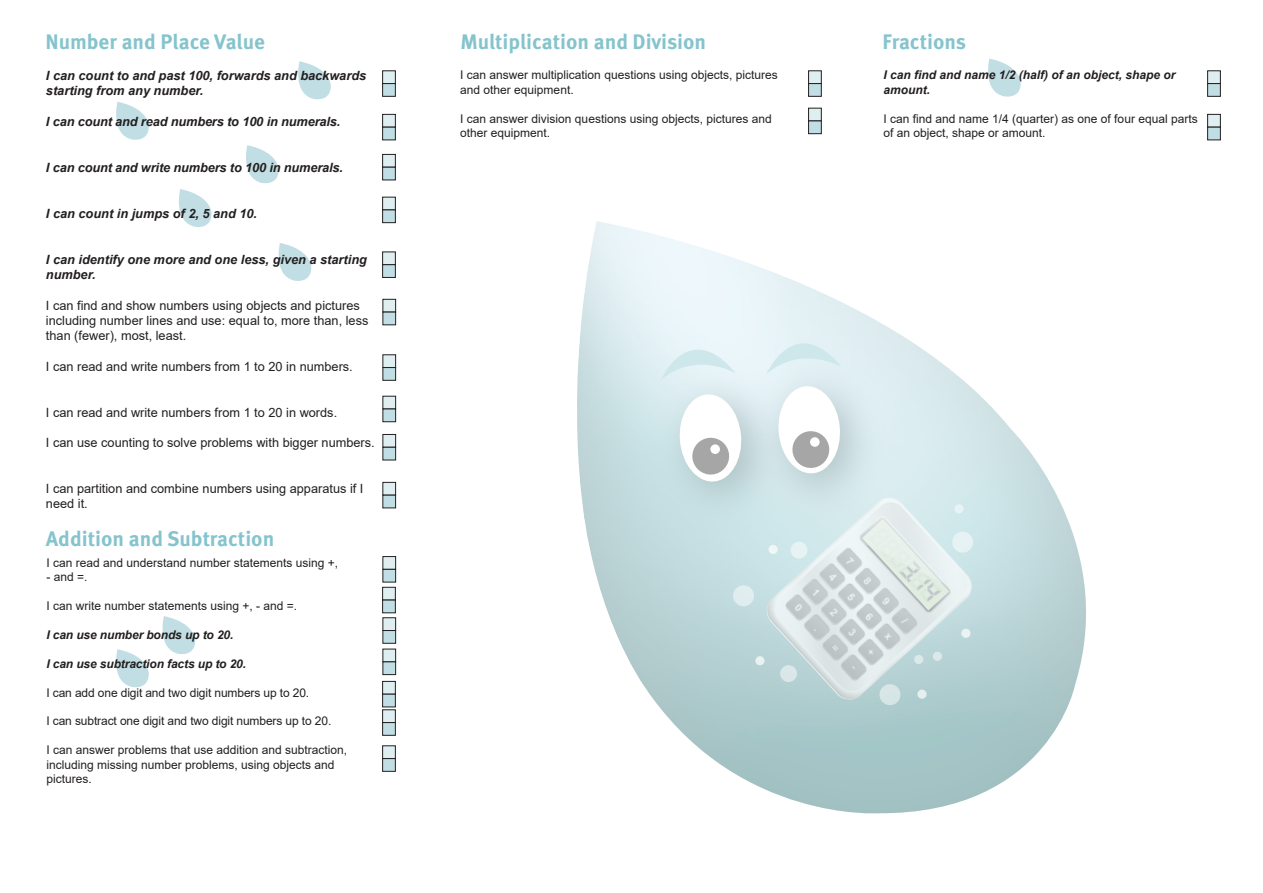
<style>
.page{position:relative;width:1263px;height:893px;background:#fff}
.page>*{position:absolute;margin:0;border:0;box-sizing:border-box;transform-origin:0 0}
.t1{font:700 21px "Meta OT";color:#85c4cd}
.t2{font:12.75px/15.3px "Arial";color:#231f20}
.t3{font:italic 700 12.75px/15.3px "Arial";color:#231f20}
.t4{font:12px/14.4px "Arial";color:#231f20}
.t5{font:italic 700 12px/14.4px "Arial";letter-spacing:-.01em;color:#231f20}
</style>
<div class="page">
<svg style="left:298px;top:61px;width:33px;height:39px"></svg>
<svg style="left:988px;top:59px;width:33px;height:38px"></svg>
<svg style="left:116px;top:102px;width:33px;height:38px"></svg>
<svg style="left:246px;top:145px;width:33px;height:39px"></svg>
<svg style="left:278px;top:243px;width:34px;height:38px"></svg>
<svg style="left:116px;top:649px;width:33px;height:39px"></svg>
<svg style="left:162px;top:616px;width:34px;height:38px"></svg>
<svg style="left:179px;top:189px;width:33px;height:38px"></svg>
<div style="left:382px;top:70px;width:14px;height:14px;background:#dfeef0;border:1px solid #231f20"></div>
<div style="left:382px;top:83px;width:14px;height:14px;background:#c1dee4;border:1px solid #231f20"></div>
<div style="left:382px;top:299px;width:14px;height:13px;background:#dfeef0;border:1px solid #231f20"></div>
<div style="left:382px;top:312px;width:14px;height:13px;background:#c1dee4;border:1px solid #231f20"></div>
<div style="left:382px;top:354px;width:14px;height:14px;background:#dfeef0;border:1px solid #231f20"></div>
<div style="left:382px;top:367px;width:14px;height:14px;background:#c1dee4;border:1px solid #231f20"></div>
<div style="left:382px;top:396px;width:14px;height:13px;background:#dfeef0;border:1px solid #231f20"></div>
<div style="left:382px;top:409px;width:14px;height:13px;background:#c1dee4;border:1px solid #231f20"></div>
<div style="left:382px;top:556px;width:14px;height:14px;background:#dfeef0;border:1px solid #231f20"></div>
<div style="left:382px;top:569px;width:14px;height:13px;background:#c1dee4;border:1px solid #231f20"></div>
<div style="left:382px;top:114px;width:14px;height:14px;background:#dfeef0;border:1px solid #231f20"></div>
<div style="left:382px;top:127px;width:14px;height:13px;background:#c1dee4;border:1px solid #231f20"></div>
<div style="left:382px;top:154px;width:14px;height:14px;background:#dfeef0;border:1px solid #231f20"></div>
<div style="left:382px;top:167px;width:14px;height:13px;background:#c1dee4;border:1px solid #231f20"></div>
<div style="left:382px;top:197px;width:14px;height:13px;background:#dfeef0;border:1px solid #231f20"></div>
<div style="left:382px;top:210px;width:14px;height:13px;background:#c1dee4;border:1px solid #231f20"></div>
<div style="left:382px;top:252px;width:14px;height:13px;background:#dfeef0;border:1px solid #231f20"></div>
<div style="left:382px;top:264px;width:14px;height:14px;background:#c1dee4;border:1px solid #231f20"></div>
<img style="left:577px;top:221px;width:509px;height:593px">
<img style="left:637px;top:352px;width:129px;height:192px">
<img style="left:736px;top:344px;width:167px;height:192px">
<svg style="left:678px;top:393px;width:65px;height:90px"></svg>
<svg style="left:777px;top:385px;width:65px;height:90px"></svg>
<div style="left:710px;top:444px;width:10px;height:10px;background:#fff;border-radius:50%"></div>
<div style="left:810px;top:437px;width:10px;height:10px;background:#fff;border-radius:50%"></div>
<svg style="left:660px;top:316px;width:76px;height:64px;background:#e4f2f6"></svg>
<svg style="left:766px;top:310px;width:76px;height:64px;background:#e0eff3"></svg>
<img style="left:766px;top:497px;width:206px;height:203px">
<div style="left:952px;top:532px;width:21px;height:21px;background:#e6f2f4;border-radius:50%"></div>
<div style="left:733px;top:585px;width:21px;height:21px;background:#e0edef;border-radius:50%"></div>
<div style="left:879px;top:684px;width:21px;height:21px;background:#d6e6e6;border-radius:50%"></div>
<div style="left:755px;top:656px;width:9px;height:9px;background:#e9f1f1;border-radius:50%"></div>
<div style="left:954px;top:504px;width:9px;height:9px;background:#e8f3f5;border-radius:50%"></div>
<div style="left:914px;top:655px;width:9px;height:9px;background:#dbe9ea;border-radius:50%"></div>
<div style="left:780px;top:665px;width:17px;height:17px;background:#dae7e8;border-radius:50%"></div>
<div style="left:790px;top:542px;width:17px;height:17px;background:#e6f2f4;border-radius:50%"></div>
<svg style="left:768px;top:545px;width:10px;height:9px"></svg>
<div style="left:917px;top:690px;width:9px;height:9px;background:#e6efef;border-radius:50%"></div>
<div style="left:961px;top:629px;width:9px;height:9px;background:#eaf2f3;border-radius:50%"></div>
<div style="left:933px;top:652px;width:9px;height:9px;background:#dbe9ea;border-radius:50%"></div>
<div style="left:808px;top:70px;width:14px;height:14px;background:#dfeef0;border:1px solid #231f20"></div>
<div style="left:808px;top:83px;width:14px;height:14px;background:#c1dee4;border:1px solid #231f20"></div>
<div style="left:1207px;top:70px;width:14px;height:14px;background:#dfeef0;border:1px solid #231f20"></div>
<div style="left:1207px;top:83px;width:14px;height:14px;background:#c1dee4;border:1px solid #231f20"></div>
<div style="left:1207px;top:114px;width:14px;height:13px;background:#dfeef0;border:1px solid #231f20"></div>
<div style="left:1207px;top:127px;width:14px;height:13px;background:#c1dee4;border:1px solid #231f20"></div>
<div style="left:382px;top:587px;width:14px;height:13px;background:#dfeef0;border:1px solid #231f20"></div>
<div style="left:382px;top:600px;width:14px;height:13px;background:#c1dee4;border:1px solid #231f20"></div>
<div style="left:382px;top:617px;width:14px;height:14px;background:#dfeef0;border:1px solid #231f20"></div>
<div style="left:382px;top:630px;width:14px;height:14px;background:#c1dee4;border:1px solid #231f20"></div>
<div style="left:382px;top:649px;width:14px;height:13px;background:#dfeef0;border:1px solid #231f20"></div>
<div style="left:382px;top:661px;width:14px;height:14px;background:#c1dee4;border:1px solid #231f20"></div>
<div style="left:382px;top:681px;width:14px;height:13px;background:#dfeef0;border:1px solid #231f20"></div>
<div style="left:382px;top:694px;width:14px;height:13px;background:#c1dee4;border:1px solid #231f20"></div>
<div style="left:382px;top:709px;width:14px;height:14px;background:#dfeef0;border:1px solid #231f20"></div>
<div style="left:382px;top:722px;width:14px;height:14px;background:#c1dee4;border:1px solid #231f20"></div>
<div style="left:382px;top:745px;width:14px;height:14px;background:#dfeef0;border:1px solid #231f20"></div>
<div style="left:382px;top:758px;width:14px;height:14px;background:#c1dee4;border:1px solid #231f20"></div>
<div style="left:808px;top:108px;width:14px;height:13px;background:#dfeef0;border:1px solid #231f20"></div>
<div style="left:808px;top:121px;width:14px;height:13px;background:#c1dee4;border:1px solid #231f20"></div>
<div style="left:382px;top:434px;width:14px;height:14px;background:#dfeef0;border:1px solid #231f20"></div>
<div style="left:382px;top:447px;width:14px;height:13px;background:#c1dee4;border:1px solid #231f20"></div>
<div style="left:382px;top:482px;width:14px;height:13px;background:#dfeef0;border:1px solid #231f20"></div>
<div style="left:382px;top:495px;width:14px;height:13px;background:#c1dee4;border:1px solid #231f20"></div>
<h1 class="t1" style="left:46px;top:29px;width:221px">Number and Place Value</h1>
<p class="t3" style="left:46px;top:68px;width:322px">I can count to and past 100, forwards and backwards starting from any number.</p>
<p class="t3" style="left:46px;top:114px;width:296px">I can count and read numbers to 100 in numerals.</p>
<p class="t3" style="left:46px;top:160px;width:299px">I can count and write numbers to 100 in numerals.</p>
<p class="t3" style="left:46px;top:206px;width:213px">I can count in jumps of 2, 5 and 10.</p>
<p class="t3" style="left:46px;top:252px;width:322px">I can identify one more and one less, given a starting number.</p>
<p class="t2" style="left:46px;top:297px;width:324px">I can find and show numbers using objects and pictures including number lines and use: equal to, more than, less than (fewer), most, least.</p>
<p class="t2" style="left:46px;top:358px;width:308px">I can read and write numbers from 1 to 20 in numbers.</p>
<p class="t2" style="left:46px;top:404px;width:293px">I can read and write numbers from 1 to 20 in words.</p>
<p class="t2" style="left:46px;top:435px;width:330px">I can use counting to solve problems with bigger numbers.</p>
<p class="t2" style="left:46px;top:481px;width:319px">I can partition and combine numbers using apparatus if I need it.</p>
<h1 class="t1" style="left:46px;top:525px;width:230px">Addition and Subtraction</h1>
<p class="t4" style="left:46px;top:555px;width:293px">I can read and understand number statements using +,</p>
<p class="t4" style="left:46px;top:570px;width:43px">- and =.</p>
<p class="t4" style="left:46px;top:599px;width:252px">I can write number statements using +, - and =.</p>
<p class="t5" style="left:46px;top:628px;width:188px">I can use number bonds up to 20.</p>
<p class="t5" style="left:46px;top:657px;width:201px">I can use subtraction facts up to 20.</p>
<p class="t4" style="left:46px;top:685px;width:264px">I can add one digit and two digit numbers up to 20.</p>
<p class="t4" style="left:46px;top:714px;width:286px">I can subtract one digit and two digit numbers up to 20.</p>
<p class="t4" style="left:46px;top:743px;width:302px">I can answer problems that use addition and subtraction, including missing number problems, using objects and pictures.</p>
<h1 class="t1" style="left:460px;top:29px;width:247px">Multiplication and Division</h1>
<h1 class="t1" style="left:882px;top:29px;width:85px">Fractions</h1>
<p class="t4" style="left:460px;top:68px;width:319px">I can answer multiplication questions using objects, pictures and other equipment.</p>
<p class="t4" style="left:460px;top:111px;width:313px">I can answer division questions using objects, pictures and other equipment.</p>
<p class="t5" style="left:883px;top:68px;width:294px">I can find and name 1/2 (half) of an object, shape or amount.</p>
<p class="t4" style="left:883px;top:111px;width:316px">I can find and name 1/4 (quarter) as one of four equal parts of an object, shape or amount.</p>
</div>
